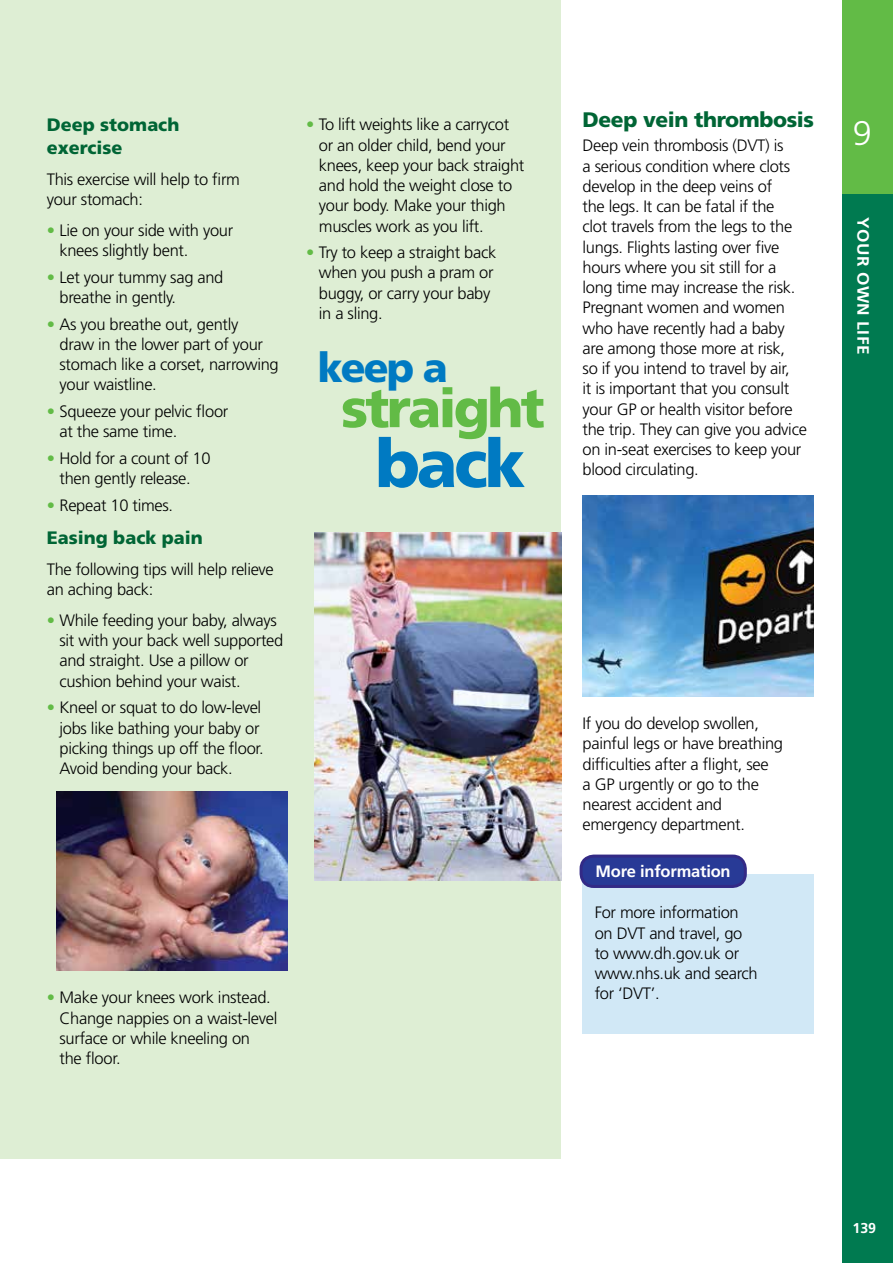
<style>
.page{position:relative;width:893px;height:1263px;background:#fff}
.page>*{position:absolute;margin:0;border:0;box-sizing:border-box;transform-origin:0 0}
.t1{font:900 66.9px "Frutiger";color:#007ac2}
.t2{font:900 54.15px "Frutiger";letter-spacing:-.05em;color:#62bb46}
.t3{font:900 41.1px "Frutiger";color:#007ac2}
.t4{font:300 34.2px "Frutiger";color:#fff}
.t5{font:900 21px "Frutiger";letter-spacing:-.02em;color:#006535}
.t6{font:900 18px/22.5px "Frutiger";color:#006535}
.t7{font:300 16.5px/20.2px "Frutiger";letter-spacing:-.02em;color:#000}
.t8{font:700 16.5px "Frutiger";letter-spacing:-.01em;color:#fff}
.t9{font:700 16.35px "Frutiger";letter-spacing:.025em;color:#fff;scale:1.05 1}
.t10{font:700 14.25px "Frutiger";color:#fff}
.s1{color:#62bb46}
</style>
<div class="page">
<div style="left:266px;top:0;width:295px;height:1158px;background:#deeed4"></div>
<div style="left:0;top:0;width:293px;height:1158px;background:#deeed4"></div>
<div style="left:583px;top:874px;width:231px;height:159px;background:#d1e8f6"></div>
<div style="left:581px;top:856px;width:164px;height:30px;background:#283a96;border-radius:13px"></div>
<div style="left:580px;top:854px;width:167px;height:34px;border:3px solid #332a86;border-radius:13px"></div>
<img style="left:57px;top:791px;width:231px;height:180px">
<img style="left:583px;top:495px;width:231px;height:201px">
<img style="left:315px;top:533px;width:246px;height:348px">
<div style="left:842px;top:164px;width:51px;height:1099px;background:#007a50"></div>
<div style="left:842px;top:0;width:51px;height:193px;background:#62bb46"></div>
<p class="t6" style="left:47px;top:114px;width:134px">Deep stomach exercise</p>
<p class="t7" style="left:47px;top:169px;width:195px">This exercise will help to firm your stomach:</p>
<p class="t7" style="left:60px;top:220px;width:175px;text-indent:-13px"><span class="s1">•</span> Lie on your side with your knees slightly bent.</p>
<p class="t7" style="left:60px;top:267px;width:165px;text-indent:-13px"><span class="s1">•</span> Let your tummy sag and breathe in gently.</p>
<p class="t7" style="left:60px;top:314px;width:221px;text-indent:-13px"><span class="s1">•</span> As you breathe out, gently<br>draw in the lower part of your stomach like a corset, narrowing your waistline.</p>
<p class="t7" style="left:60px;top:401px;width:170px;text-indent:-13px"><span class="s1">•</span> Squeeze your pelvic floor at the same time.</p>
<p class="t7" style="left:47px;top:448px;width:165px;text-align:center"><span class="s1">•</span> Hold for a count of 10 then gently release.</p>
<p class="t7" style="left:47px;top:495px;width:128px"><span class="s1">•</span> Repeat 10 times.</p>
<p class="t6" style="left:47px;top:526px;width:158px">Easing back pain</p>
<p class="t7" style="left:47px;top:559px;width:229px">The following tips will help relieve an aching back:</p>
<p class="t7" style="left:60px;top:610px;width:225px;text-indent:-13px"><span class="s1">•</span> While feeding your baby, always sit with your back well supported and straight. Use a pillow or cushion behind your waist.</p>
<p class="t7" style="left:60px;top:697px;width:206px;text-indent:-13px"><span class="s1">•</span> Kneel or squat to do low-level jobs like bathing your baby or picking things up off the floor.<br>Avoid bending your back.</p>
<p class="t7" style="left:319px;top:114px;width:207px;text-indent:-13px"><span class="s1">•</span> To lift weights like a carrycot or an older child, bend your knees, keep your back straight and hold the weight close to your body. Make your thigh muscles work as you lift.</p>
<p class="t7" style="left:319px;top:242px;width:179px;text-indent:-13px"><span class="s1">•</span> Try to keep a straight back when you push a pram or buggy, or carry your baby in a sling.</p>
<h3 class="t3" style="left:318px;top:342px;width:132px">keep a</h3>
<h2 class="t2" style="left:341px;top:375px;width:205px">straight</h2>
<h1 class="t1" style="left:375px;top:423px;width:152px">back</h1>
<p class="t7" style="left:60px;top:987px;width:219px;text-indent:-13px"><span class="s1">•</span> Make your knees work instead.<br>Change nappies on a waist-level surface or while kneeling on<br>the floor.</p>
<p class="t5" style="left:583px;top:107px;width:233px">Deep vein thrombosis</p>
<p class="t7" style="left:583px;top:136px;width:226px">Deep vein thrombosis (DVT) is<br>a serious condition where clots develop in the deep veins of<br>the legs. It can be fatal if the<br>clot travels from the legs to the lungs. Flights lasting over five hours where you sit still for a long time may increase the risk.<br>Pregnant women and women who have recently had a baby are among those more at risk,<br>so if you intend to travel by air,<br>it is important that you consult your GP or health visitor before the trip. They can give you advice on in-seat exercises to keep your blood circulating.</p>
<p class="t7" style="left:583px;top:713px;width:202px">If you do develop swollen, painful legs or have breathing difficulties after a flight, see<br>a GP urgently or go to the nearest accident and emergency department.</p>
<p class="t8" style="left:595px;top:861px;width:137px">More information</p>
<p class="t7" style="left:595px;top:902px;width:165px">For more information on DVT and travel, go to www.dh.gov.uk or www.nhs.uk and search for ‘DVT’.</p>
<h3 class="t4" style="left:853px;top:114px;width:21px">9</h3>
<p class="t9" style="left:873px;top:217px;width:132px;rotate:90deg">YOUR OWN LIFE</p>
<p class="t10" style="left:852px;top:1220px;width:25px">139</p>
</div>
